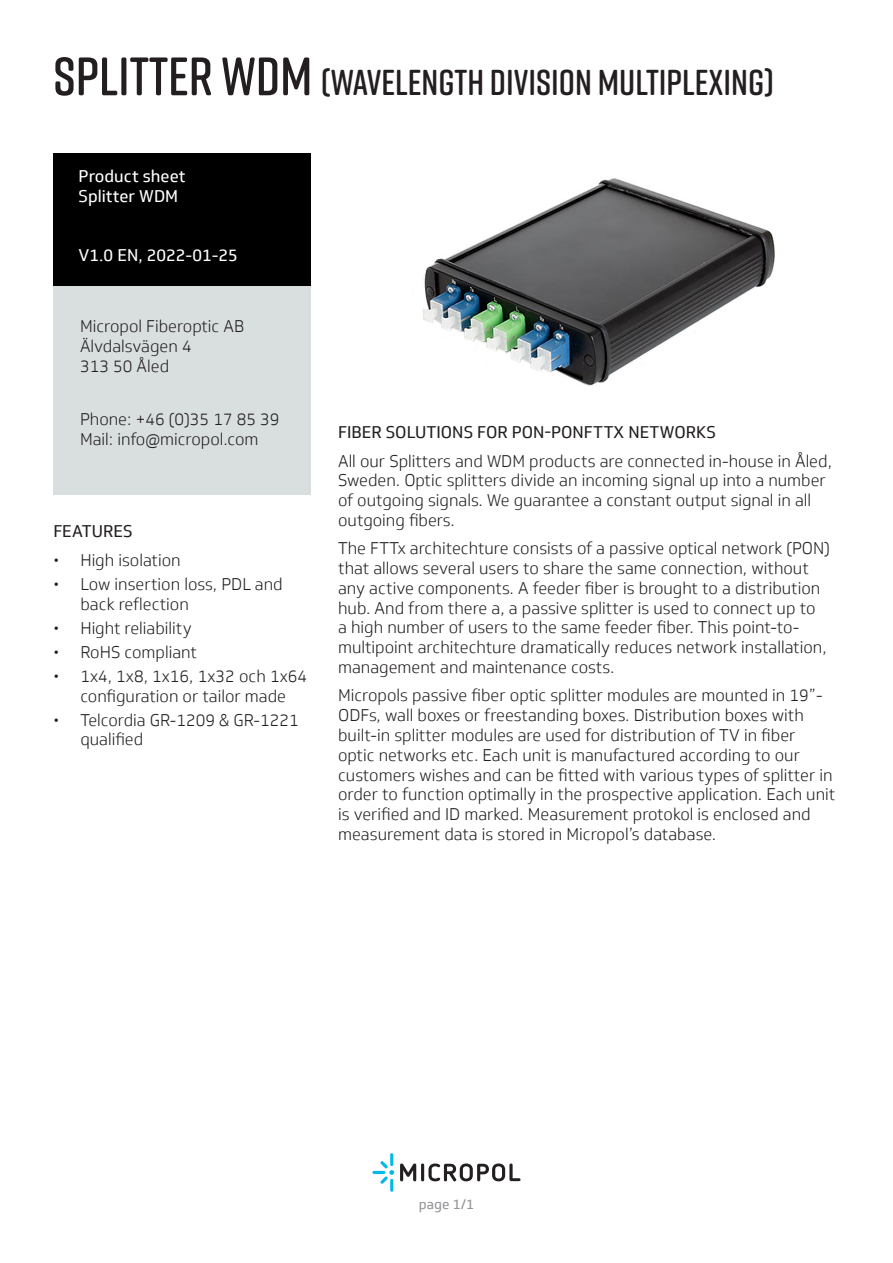
<style>
.page{position:relative;width:893px;height:1263px;background:#fff}
.page>*{position:absolute;margin:0;border:0;box-sizing:border-box;transform-origin:0 0}
.t1{font:600 36px "Rift Soft";color:#231f20}
.Brödtext{font:300 16.5px/19.8px "Soleto";color:#231f20}
.Brödtext-2{font:16.5px "Soleto";color:#231f20}
.t2{font:16.5px "Soleto";color:#fff}
.t3{font:13.5px "Soleto";color:#939598}
.s1{font-size:54px}
</style>
<div class="page">
<svg style="left:372px;top:1153px;width:22px;height:39px"></svg>
<svg style="left:400px;top:1163px;width:16px;height:18px"></svg>
<hr style="left:421px;top:1163px;width:3px;height:18px;background:#231f20;border-radius:2px">
<svg style="left:428px;top:1163px;width:92px;height:18px"></svg>
<div style="left:53px;top:267px;width:258px;height:227px;background:#d9dfdf"></div>
<div style="left:53px;top:153px;width:258px;height:132px;background:#000001"></div>
<img style="left:423px;top:178px;width:352px;height:208px">
<p class="t1" style="left:53px;top:57px;width:722px"><span class="s1">SPLITTER WDM</span> (WAVELENGTH DIVISION MULTIPLEXING)</p>
<p class="t2" style="left:79px;top:166px;width:108px">Product sheet</p>
<p class="t2" style="left:79px;top:186px;width:101px">Splitter WDM</p>
<p class="t2" style="left:79px;top:246px;width:161px">V1.0 EN, 2022-01-25</p>
<p class="Brödtext" style="left:80px;top:317px;width:165px">Micropol Fiberoptic AB</p>
<p class="Brödtext" style="left:80px;top:337px;width:113px">Älvdalsvägen 4</p>
<p class="Brödtext" style="left:80px;top:356px;width:91px">313 50 Åled</p>
<p class="Brödtext" style="left:80px;top:409px;width:201px">Phone: +46 (0)35 17 85 39</p>
<p class="Brödtext" style="left:80px;top:429px;width:180px">Mail: info@micropol.com</p>
<p class="Brödtext-2" style="left:53px;top:522px;width:81px">FEATURES</p>
<p class="Brödtext" style="left:53px;top:550px;width:129px">• High isolation</p>
<p class="Brödtext" style="left:80px;top:574px;width:204px;text-indent:-27px">• Low insertion loss, PDL and back reflection</p>
<p class="Brödtext" style="left:53px;top:618px;width:140px">• Hight reliability</p>
<p class="Brödtext" style="left:53px;top:642px;width:145px">• RoHS compliant</p>
<p class="Brödtext" style="left:53px;top:666px;width:255px;text-align:center">• 1x4, 1x8, 1x16, 1x32 och 1x64 configuration or tailor made</p>
<p class="Brödtext" style="left:80px;top:710px;width:220px;text-indent:-27px">• Telcordia GR-1209 &amp; GR-1221 qualified</p>
<p class="Brödtext-2" style="left:338px;top:422px;width:379px">FIBER SOLUTIONS FOR PON-PONFTTX NETWORKS</p>
<p class="Brödtext" style="left:338px;top:451px;width:495px">All our Splitters and WDM products are connected in-house in Åled, Sweden. Optic splitters divide an incoming signal up into a number of outgoing signals. We guarantee a constant output signal in all outgoing fibers.</p>
<p class="Brödtext" style="left:338px;top:539px;width:493px">The FTTx architechture consists of a passive optical network (PON) that allows several users to share the same connection, without any active components. A feeder fiber is brought to a distribution hub. And from there a, a passive splitter is used to connect up to<br>a high number of users to the same feeder fiber. This point-to&shy;multipoint architechture dramatically reduces network installation, management and maintenance costs.</p>
<p class="Brödtext" style="left:338px;top:686px;width:499px">Micropols passive fiber optic splitter modules are mounted in 19”- ODFs, wall boxes or freestanding boxes. Distribution boxes with built-in splitter modules are used for distribution of TV in fiber optic networks etc. Each unit is manufactured according to our customers wishes and can be fitted with various types of splitter in order to function optimally in the prospective application. Each unit is verified and ID marked. Measurement protokol is enclosed and measurement data is stored in Micropol’s database.</p>
<p class="t3" style="left:419px;top:1196px;width:57px">page 1/1</p>
</div>
